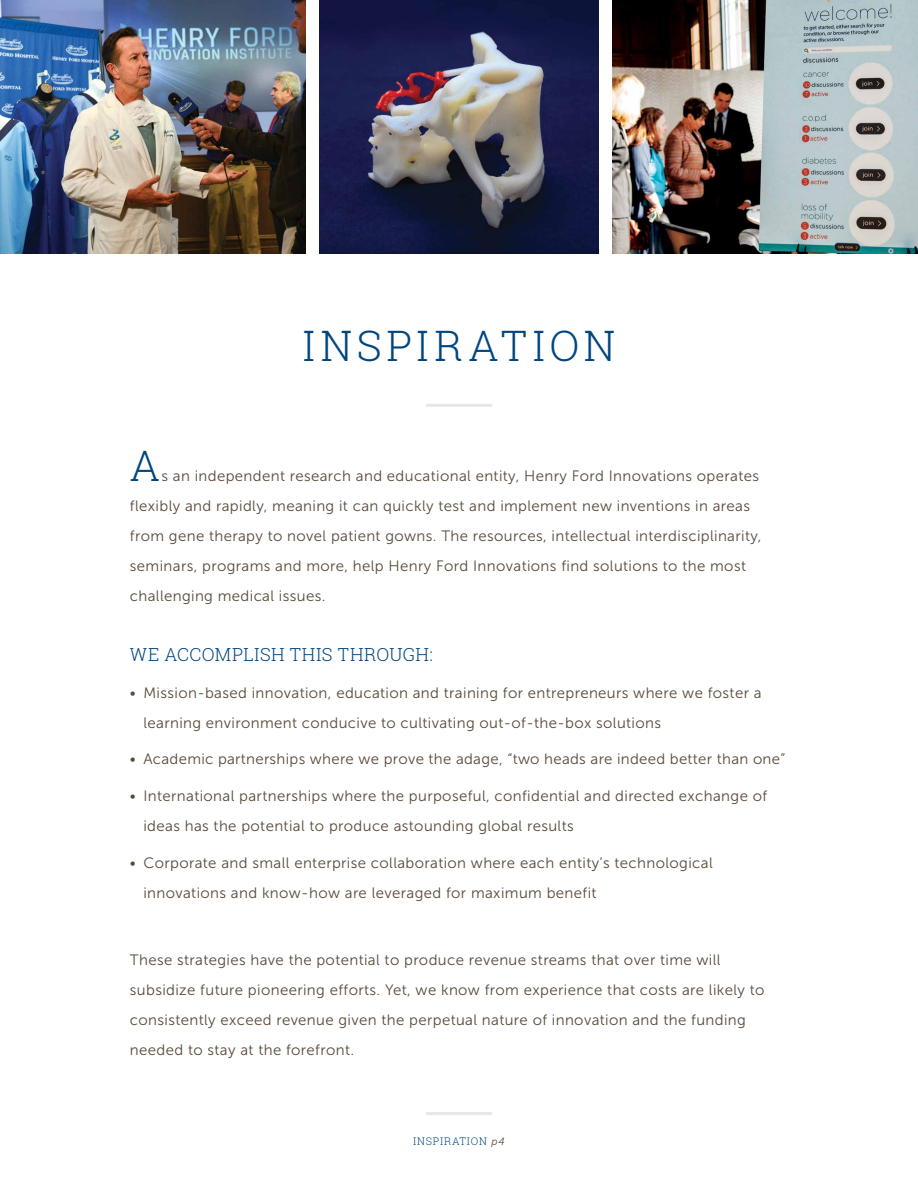
<style>
.page{position:relative;width:918px;height:1188px;background:#fff}
.page>*{position:absolute;margin:0;border:0;box-sizing:border-box;transform-origin:0 0}
.t1{font:300 42px "Roboto Slab";letter-spacing:.11em;color:#00467f}
.t2{font:300 18px "Roboto Slab";letter-spacing:.02em;color:#00467f}
.t3{font:15px/30px "Museo Sans 300";letter-spacing:.025em;color:#584a3a}
.t4{font:300 10.5px "Roboto Slab";letter-spacing:.075em;color:#00467f}
.s1{font-family:"Museo Sans 300";font-weight:400;font-style:italic;color:#584a3a}
</style>
<div class="page">
<hr style="left:426px;top:404px;width:66px;height:3px;background:#e6e7e8">
<hr style="left:426px;top:1112px;width:66px;height:3px;background:#e6e7e8">
<img style="left:0;top:0;width:306px;height:254px">
<img style="left:320px;top:0;width:278px;height:254px">
<img style="left:612px;top:0;width:306px;height:254px">
<h1 class="t1" style="left:303px;top:317px;width:314px">INSPIRATION</h1>
<h1 class="t1" style="left:130px;top:437px;width:32px">A</h1>
<p class="t3" style="left:130px;top:461px;width:633px;text-indent:31px">s an independent research and educational entity, Henry Ford Innovations operates flexibly and rapidly, meaning it can quickly test and implement new inventions in areas from gene therapy to novel patient gowns. The resources, intellectual interdisciplinarity, seminars, programs and more, help Henry Ford Innovations find solutions to the most challenging medical issues.</p>
<p class="t2" style="left:130px;top:642px;width:304px">WE ACCOMPLISH THIS THROUGH:</p>
<p class="t3" style="left:143px;top:677px;width:620px;text-indent:-14px">• Mission-based innovation, education and training for entrepreneurs where we foster a learning environment conducive to cultivating out-of-the-box solutions</p>
<p class="t3" style="left:130px;top:744px;width:657px">• Academic partnerships where we prove the adage, “two heads are indeed better than one”</p>
<p class="t3" style="left:143px;top:781px;width:625px;text-indent:-14px">• International partnerships where the purposeful, confidential and directed exchange of ideas has the potential to produce astounding global results</p>
<p class="t3" style="left:143px;top:848px;width:571px;text-indent:-14px">• Corporate and small enterprise collaboration where each entity’s technological innovations and know-how are leveraged for maximum benefit</p>
<p class="t3" style="left:130px;top:944px;width:636px">These strategies have the potential to produce revenue streams that over time will subsidize future pioneering efforts. Yet, we know from experience that costs are likely to consistently exceed revenue given the perpetual nature of innovation and the funding needed to stay at the forefront.</p>
<p class="t4" style="left:413px;top:1134px;width:93px">INSPIRATION <span class="s1">p4</span></p>
</div>
